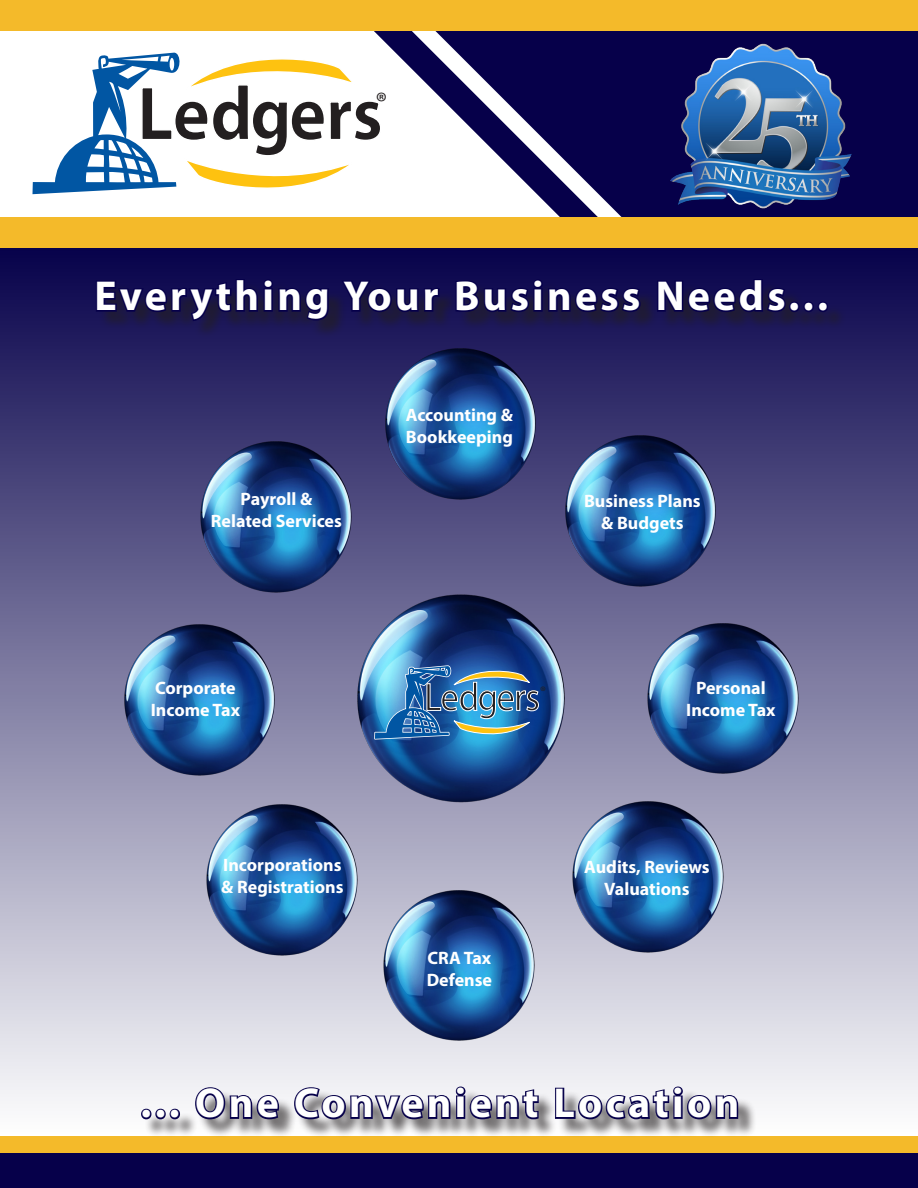
<style>
.page{position:relative;width:918px;height:1188px;background:#fff}
.page>*{position:absolute;margin:0;border:0;box-sizing:border-box;transform-origin:0 0}
.t1{font:700 77.25px "Myriad Pro";letter-spacing:-.015em;color:#231f20;scale:.93 1}
.t2{font:700 42px "Myriad Pro";letter-spacing:.08em;color:#fff}
.t3{font:39.75px "Myriad Pro";letter-spacing:-.025em;color:#231f20;scale:.93 1}
.t4{font:27px "Myriad Pro";color:#231f20}
.t5{font:700 18px/21.6px "Myriad Pro";color:#fff}
.t6{font:13.8px "Myriad Pro";color:#231f20}
</style>
<div class="page">
<div style="left:0;top:239px;width:918px;height:895px;background:linear-gradient(to bottom,#070149,#fcfdfe)"></div>
<div style="left:608px;top:30px;width:310px;height:187px;background:#06004a"></div>
<svg style="left:343px;top:30px;width:265px;height:187px"></svg>
<div style="left:0;top:217px;width:918px;height:30px;background:#f4ba2a"></div>
<div style="left:0;top:1144px;width:918px;height:44px;background:#06004a"></div>
<div style="left:0;top:1136px;width:918px;height:17px;background:#f4ba2a"></div>
<div style="left:0;top:0;width:918px;height:30px;background:#f4ba2a"></div>
<svg style="left:32px;top:48px;width:350px;height:156px"></svg>
<img style="left:662px;top:39px;width:196px;height:173px">
<img style="left:322px;top:575px;width:307px;height:253px">
<img style="left:77px;top:611px;width:245px;height:183px">
<img style="left:160px;top:791px;width:244px;height:183px">
<img style="left:337px;top:876px;width:244px;height:184px">
<img style="left:526px;top:788px;width:244px;height:183px">
<img style="left:601px;top:609px;width:244px;height:184px">
<img style="left:154px;top:428px;width:244px;height:183px">
<img style="left:338px;top:339px;width:245px;height:179px">
<img style="left:518px;top:422px;width:245px;height:183px">
<img style="left:373px;top:664px;width:166px;height:77px">
<div style="left:99px;top:282px;width:748px;height:57px;background:#231f20;opacity:.65"></div>
<svg style="left:94px;top:278px;width:237px;height:45px;background:#120d48"></svg>
<svg style="left:339px;top:278px;width:102px;height:36px;background:#100b4a"></svg>
<svg style="left:454px;top:278px;width:188px;height:36px;background:#100a49"></svg>
<svg style="left:656px;top:278px;width:131px;height:36px;background:#0f0a49"></svg>
<div style="left:789px;top:302px;width:11px;height:10px;border:3px solid #06004a;border-radius:50%"></div>
<div style="left:803px;top:302px;width:11px;height:10px;border:3px solid #06004a;border-radius:50%"></div>
<div style="left:818px;top:302px;width:10px;height:10px;border:3px solid #06004a;border-radius:50%"></div>
<div style="left:144px;top:1089px;width:612px;height:49px;background:#231f20;opacity:.65"></div>
<div style="left:141px;top:1109px;width:10px;height:10px;border:3px solid #06004a;border-radius:50%"></div>
<div style="left:155px;top:1109px;width:11px;height:10px;border:3px solid #06004a;border-radius:50%"></div>
<div style="left:170px;top:1109px;width:10px;height:10px;border:3px solid #06004a;border-radius:50%"></div>
<svg style="left:194px;top:1086px;width:87px;height:35px"></svg>
<svg style="left:293px;top:1085px;width:247px;height:36px"></svg>
<svg style="left:554px;top:1085px;width:186px;height:36px"></svg>
<p class="t1" style="left:137px;top:63px;width:266px">Ledgers</p>
<p class="t4" style="left:376px;top:85px;width:13px">®</p>
<p class="t2" style="left:95px;top:269px;width:735px">Everything Your Business Needs...</p>
<p class="t5" style="left:406px;top:404px;width:109px">Accounting &amp;<br>Bookkeeping</p>
<p class="t5" style="left:211px;top:488px;width:133px;text-align:center">Payroll &amp;<br>Related Services</p>
<p class="t5" style="left:584px;top:490px;width:118px;text-align:center">Business Plans &amp; Budgets</p>
<p class="t5" style="left:151px;top:677px;width:91px">Corporate<br>Income Tax</p>
<p class="t5" style="left:221px;top:854px;width:124px">Incorporations &amp; Registrations</p>
<p class="t3" style="left:424px;top:673px;width:126px">Ledgers</p>
<p class="t6" style="left:540px;top:683px;width:7px">®</p>
<p class="t5" style="left:686px;top:677px;width:91px;text-align:center">Personal<br>Income Tax</p>
<p class="t5" style="left:427px;top:947px;width:67px">CRA Tax<br>Defense</p>
<p class="t5" style="left:584px;top:856px;width:127px;text-align:center">Audits, Reviews<br>Valuations</p>
<p class="t2" style="left:140px;top:1076px;width:600px">... One Convenient Location</p>
</div>
